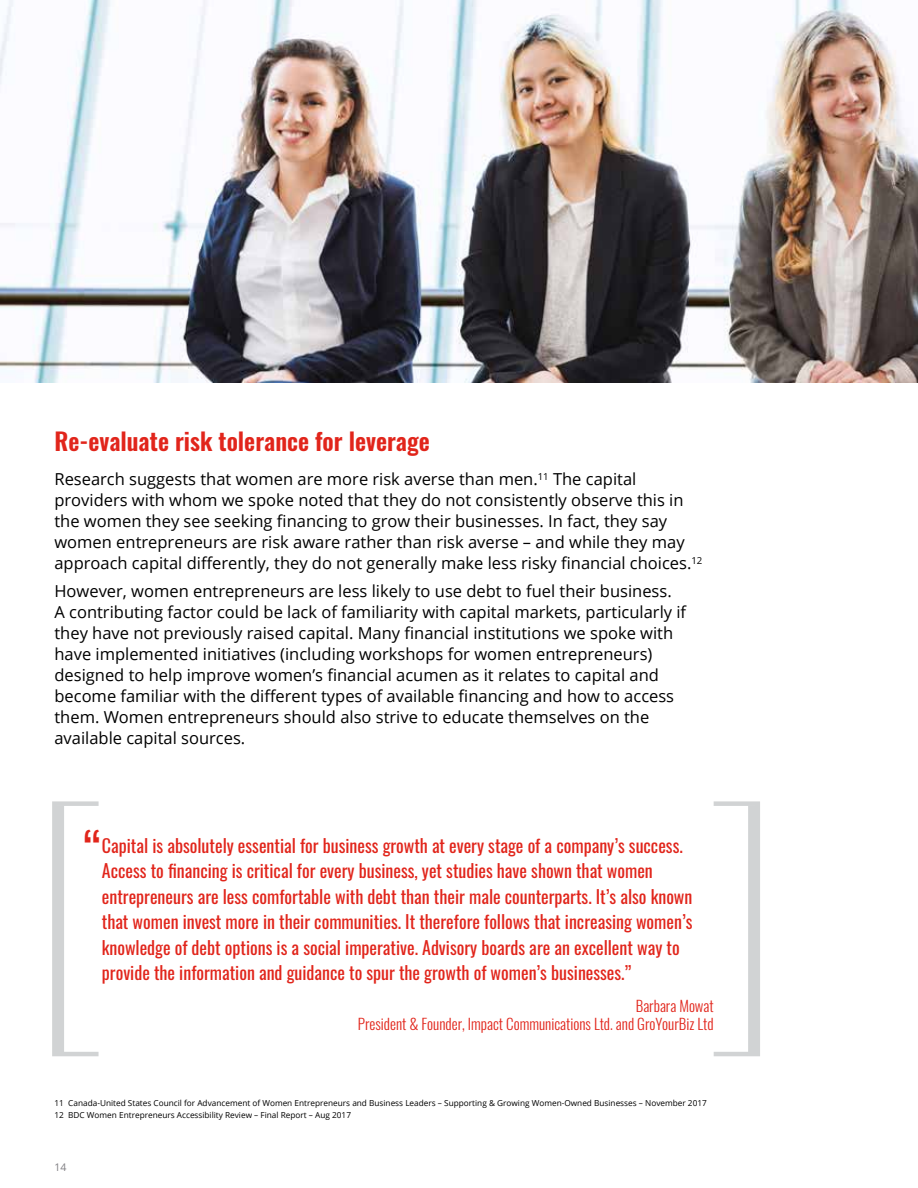
<style>
.page{position:relative;width:918px;height:1188px;background:#fff}
.page>*{position:absolute;margin:0;border:0;box-sizing:border-box;transform-origin:0 0}
.t1{font:48px "Oswald";color:#e1251b}
.t2{font:600 24px "Oswald";color:#e1251b}
.t3{font:18px/25.5px "Oswald";color:#e1251b}
.t4{font:16.5px/21px "Open Sans";color:#000}
.t5{font:300 15px/18px "Oswald";color:#e1251b;text-align:right}
.t6{font:10.5px "Open Sans";color:#807f83}
.t7{font:8.25px/12.1px "Open Sans";color:#000}
</style>
<div class="page">
<img style="left:0;top:0;width:918px;height:382px">
<div style="left:52px;top:801px;width:49px;height:255px;border:4px solid #d1d3d4"></div>
<div style="left:55px;top:805px;width:9px;height:247px;background:#d1d3d4"></div>
<div style="left:711px;top:801px;width:49px;height:255px;border:4px solid #d1d3d4"></div>
<div style="left:748px;top:805px;width:9px;height:247px;background:#d1d3d4"></div>
<h2 class="t2" style="left:54px;top:429px;width:377px">Re-evaluate risk tolerance for leverage</h2>
<p class="t4" style="left:54px;top:469px;width:650px">Research suggests that women are more risk averse than men.<sup>11</sup> The capital providers with whom we spoke noted that they do not consistently observe this in the women they see seeking financing to grow their businesses. In fact, they say women entrepreneurs are risk aware rather than risk averse – and while they may approach capital differently, they do not generally make less risky financial choices.<sup>12</sup></p>
<p class="t4" style="left:54px;top:580px;width:633px">However, women entrepreneurs are less likely to use debt to fuel their business.<br>A contributing factor could be lack of familiarity with capital markets, particularly if they have not previously raised capital. Many financial institutions we spoke with have implemented initiatives (including workshops for women entrepreneurs) designed to help improve women’s financial acumen as it relates to capital and become familiar with the different types of available financing and how to access them. Women entrepreneurs should also strive to educate themselves on the available capital sources.</p>
<h1 class="t1" style="left:83px;top:808px;width:20px">“</h1>
<p class="t3" style="left:102px;top:831px;width:592px">Capital is absolutely essential for business growth at every stage of a company’s success.<br>Access to financing is critical for every business, yet studies have shown that women entrepreneurs are less comfortable with debt than their male counterparts. It’s also known that women invest more in their communities. It therefore follows that increasing women’s knowledge of debt options is a social imperative. Advisory boards are an excellent way to provide the information and guidance to spur the growth of women’s businesses.”</p>
<p class="t5" style="left:358px;top:995px;width:357px">Barbara Mowat<br>President &amp; Founder, Impact Communications Ltd. and GroYourBiz Ltd</p>
<p class="t7" style="left:55px;top:1096px;width:654px">11 Canada-United States Council for Advancement of Women Entrepreneurs and Business Leaders – Supporting &amp; Growing Women-Owned Businesses – November 2017<br>12 BDC Women Entrepreneurs Accessibility Review – Final Report – Aug 2017</p>
<p class="t6" style="left:55px;top:1160px;width:13px">14</p>
</div>
